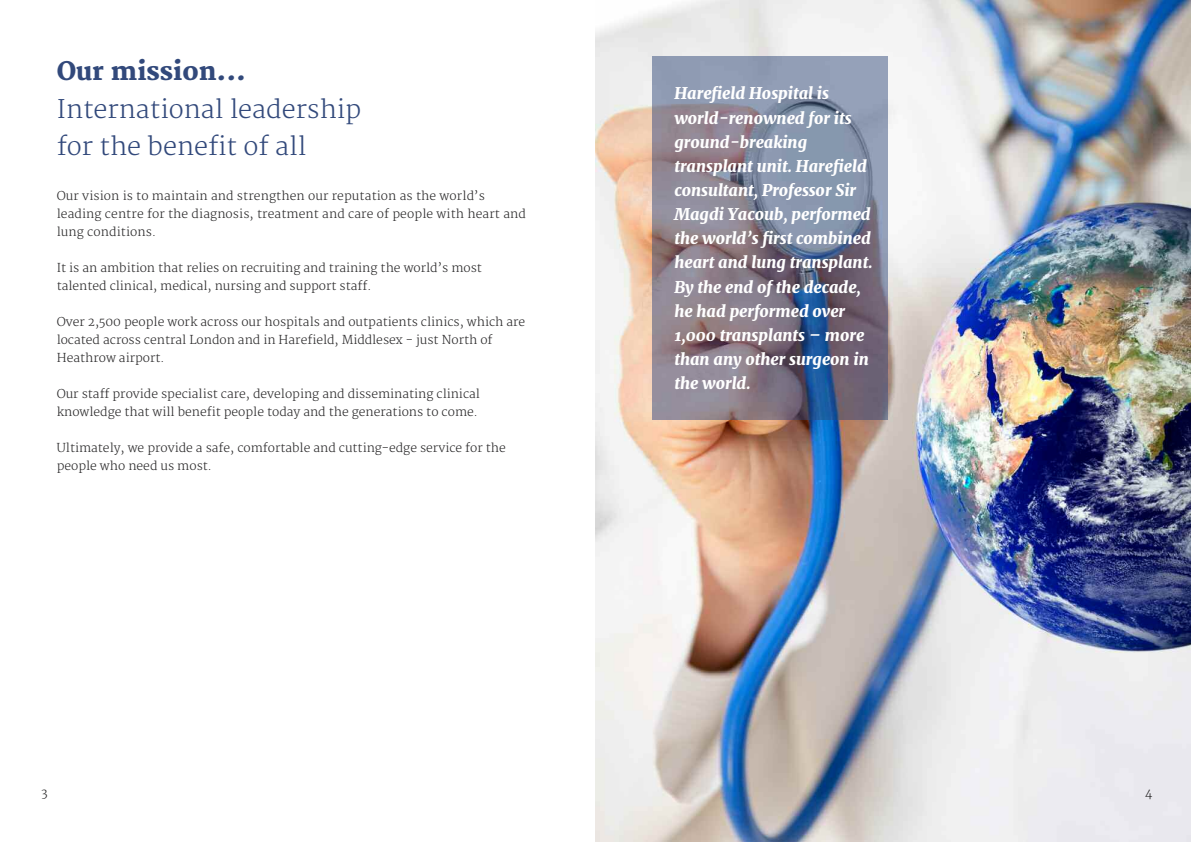
<style>
.page{position:relative;width:1191px;height:842px;background:#fff}
.page>*{position:absolute;margin:0;border:0;box-sizing:border-box;transform-origin:0 0}
.t1{font:300 25px/37.5px "Merriweather";color:#32497b}
.t2{font:800 25px "Merriweather";color:#32497b}
.t3{font:italic 800 16px/24.1px "Merriweather";color:#fff}
.t4{font:300 12px/18px "Merriweather";color:#272627}
</style>
<div class="page">
<img style="left:595px;top:0;width:596px;height:842px">
<img style="left:652px;top:57px;width:236px;height:363px">
<h1 class="t2" style="left:57px;top:57px;width:191px">Our mission...</h1>
<h1 class="t1" style="left:57px;top:90px;width:306px">International leadership for the benefit of all</h1>
<p class="t4" style="left:57px;top:187px;width:471px">Our vision is to maintain and strengthen our reputation as the world’s leading centre for the diagnosis, treatment and care of people with heart and lung conditions.</p>
<p class="t4" style="left:57px;top:259px;width:427px">It is an ambition that relies on recruiting and training the world’s most talented clinical, medical, nursing and support staff.</p>
<p class="t4" style="left:57px;top:313px;width:470px">Over 2,500 people work across our hospitals and outpatients clinics, which are located across central London and in Harefield, Middlesex - just North of<br>Heathrow airport.</p>
<p class="t4" style="left:57px;top:385px;width:425px">Our staff provide specialist care, developing and disseminating clinical knowledge that will benefit people today and the generations to come.</p>
<p class="t4" style="left:57px;top:439px;width:451px">Ultimately, we provide a safe, comfortable and cutting-edge service for the people who need us most.</p>
<p class="t3" style="left:674px;top:82px;width:200px">Harefield Hospital is world-renowned for its ground-breaking transplant unit. Harefield consultant, Professor Sir<br>Magdi Yacoub, performed the world’s first combined heart and lung transplant.<br>By the end of the decade, he had performed over<br>1,000 transplants – more than any other surgeon in the world.</p>
<p class="t4" style="left:41px;top:783px;width:8px">3</p>
<p class="t4" style="left:1145px;top:783px;width:9px">4</p>
</div>
